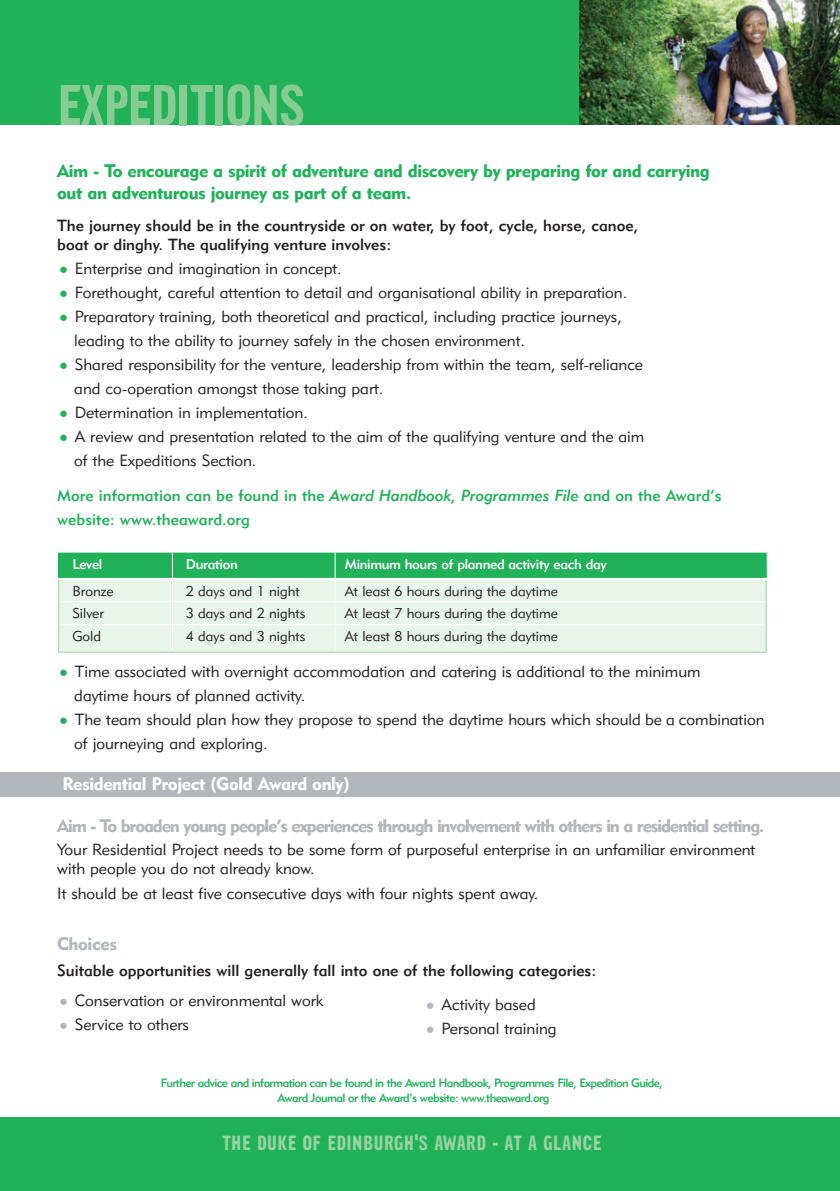
<style>
.page{position:relative;width:840px;height:1191px;background:#fff}
.page>*{position:absolute;margin:0;border:0;box-sizing:border-box;transform-origin:0 0}
.t1{font:56px "Aggregate";letter-spacing:-.015em;color:#87cb95}
.t2{font:20px "Aggregate";letter-spacing:.025em;color:#9bd2a5}
.t3{font:18px/21.6px "Geometric 415 BT Black A";letter-spacing:-.025em;color:#21b259}
.t4{font:18px "Geometric 415 BT Black A";letter-spacing:-.065em;color:#b2b7bb}
.t5{font:18px "Geometric 415 BT Black A";letter-spacing:-.025em;color:#fff}
.t6{font:18px "Geometric 415 BT Black A";letter-spacing:-.025em;color:#b2b7bb}
.t7{font:16px/24px "Geometric 415 BT Lite A";color:#231f20}
.t8{font:16px/19.2px "Geometric 415 BT Medium A";color:#231f20}
.t9{font:16px/24px "Geometric 415 BT Medium A";color:#21b259}
.t10{font:14px "Geometric 415 BT Lite A";color:#231f20}
.t11{font:14px "Geometric 415 BT Medium A";letter-spacing:-.025em;color:#fff}
.t12{font:12px/14.4px "Geometric 415 BT Medium A";letter-spacing:-.05em;color:#21b259;text-align:center}
.s1{font-size:22px;color:#21b259}
.s2{font-family:"Geometric 415 BT Medium Italic A"}
.s3{font-size:22px;color:#b2b7bb}
</style>
<div class="page">
<div style="left:0;top:771px;width:839px;height:25px;background:#b2b7bb"></div>
<div style="left:0;top:0;width:839px;height:125px;background:#21b259"></div>
<div style="left:59px;top:561px;width:706px;height:91px;background:#e9f5ea"></div>
<div style="left:58px;top:561px;width:708px;height:91px;border:1px solid #9bd2a5"></div>
<div style="left:59px;top:553px;width:706px;height:25px;background:#21b259"></div>
<div style="left:58px;top:552px;width:708px;height:27px;border:1px solid #21b259"></div>
<hr style="left:51px;top:578px;width:733px;height:2px;background:#fff">
<hr style="left:60px;top:601px;width:703px;height:1px;background:#fff">
<hr style="left:60px;top:624px;width:703px;height:1px;background:#fff">
<div style="left:0;top:1117px;width:839px;height:74px;background:#21b259"></div>
<img style="left:579px;top:0;width:260px;height:125px">
<hr style="left:172px;top:549px;width:1px;height:101px;background:#fff">
<hr style="left:334px;top:549px;width:1px;height:102px;background:#fff">
<h1 class="t1" style="left:57px;top:85px;width:249px">EXPEDITIONS</h1>
<p class="t3" style="left:57px;top:162px;width:653px">Aim - To encourage a spirit of adventure and discovery by preparing for and carrying out an adventurous journey as part of a team.</p>
<p class="t8" style="left:57px;top:217px;width:582px">The journey should be in the countryside or on water, by foot, cycle, horse, canoe, boat or dinghy. The qualifying venture involves:</p>
<p class="t7" style="left:57px;top:258px;width:286px"><span class="s1">•</span> Enterprise and imagination in concept.</p>
<p class="t7" style="left:57px;top:282px;width:571px"><span class="s1">•</span> Forethought, careful attention to detail and organisational ability in preparation.</p>
<p class="t7" style="left:74px;top:306px;width:549px;text-indent:-17px"><span class="s1">•</span> Preparatory training, both theoretical and practical, including practice journeys, leading to the ability to journey safely in the chosen environment.</p>
<p class="t7" style="left:74px;top:354px;width:570px;text-indent:-17px"><span class="s1">•</span> Shared responsibility for the venture, leadership from within the team, self-reliance and co-operation amongst those taking part.</p>
<p class="t7" style="left:57px;top:402px;width:252px"><span class="s1">•</span> Determination in implementation.</p>
<p class="t7" style="left:74px;top:426px;width:571px;text-indent:-17px"><span class="s1">•</span> A review and presentation related to the aim of the qualifying venture and the aim of the Expeditions Section.</p>
<p class="t9" style="left:57px;top:485px;width:665px">More information can be found in the <span class="s2">Award Handbook, Programmes File</span> and on the Award’s website: www.theaward.org</p>
<p class="t11" style="left:72px;top:559px;width:32px">Level</p>
<p class="t11" style="left:186px;top:559px;width:53px">Duration</p>
<p class="t11" style="left:344px;top:559px;width:263px">Minimum hours of planned activity each day</p>
<p class="t10" style="left:72px;top:585px;width:43px">Bronze</p>
<p class="t10" style="left:186px;top:585px;width:115px">2 days and 1 night</p>
<p class="t10" style="left:344px;top:585px;width:214px">At least 6 hours during the daytime</p>
<p class="t10" style="left:72px;top:608px;width:33px">Silver</p>
<p class="t10" style="left:186px;top:608px;width:121px">3 days and 2 nights</p>
<p class="t10" style="left:344px;top:608px;width:214px">At least 7 hours during the daytime</p>
<p class="t10" style="left:72px;top:630px;width:30px">Gold</p>
<p class="t10" style="left:186px;top:630px;width:121px">4 days and 3 nights</p>
<p class="t10" style="left:344px;top:630px;width:214px">At least 8 hours during the daytime</p>
<p class="t7" style="left:74px;top:661px;width:627px;text-indent:-17px"><span class="s1">•</span> Time associated with overnight accommodation and catering is additional to the minimum daytime hours of planned activity.</p>
<p class="t7" style="left:74px;top:709px;width:691px;text-indent:-17px"><span class="s1">•</span> The team should plan how they propose to spend the daytime hours which should be a combination of journeying and exploring.</p>
<p class="t5" style="left:62px;top:777px;width:288px">Residential Project (Gold Award only)</p>
<p class="t4" style="left:57px;top:819px;width:708px">Aim - To broaden young people’s experiences through involvement with others in a residential setting.</p>
<p class="t7" style="left:57px;top:841px;width:699px;line-height:19.2px">Your Residential Project needs to be some form of purposeful enterprise in an unfamiliar environment with people you do not already know.</p>
<p class="t7" style="left:57px;top:882px;width:482px">It should be at least five consecutive days with four nights spent away.</p>
<p class="t6" style="left:57px;top:937px;width:61px">Choices</p>
<p class="t8" style="left:57px;top:962px;width:540px">Suitable opportunities will generally fall into one of the following categories:</p>
<p class="t7" style="left:57px;top:990px;width:268px"><span class="s3">•</span> Conservation or environmental work</p>
<p class="t7" style="left:57px;top:1014px;width:133px"><span class="s3">•</span> Service to others</p>
<p class="t7" style="left:423px;top:994px;width:113px"><span class="s3">•</span> Activity based</p>
<p class="t7" style="left:423px;top:1018px;width:134px"><span class="s3">•</span> Personal training</p>
<p class="t12" style="left:161px;top:1077px;width:503px">Further advice and information can be found in the Award Handbook, Programmes File, Expedition Guide,<br>Award Journal or the Award’s website: www.theaward.org</p>
<p class="t2" style="left:222px;top:1136px;width:380px">THE DUKE OF EDINBURGH'S AWARD - AT A GLANCE</p>
</div>
